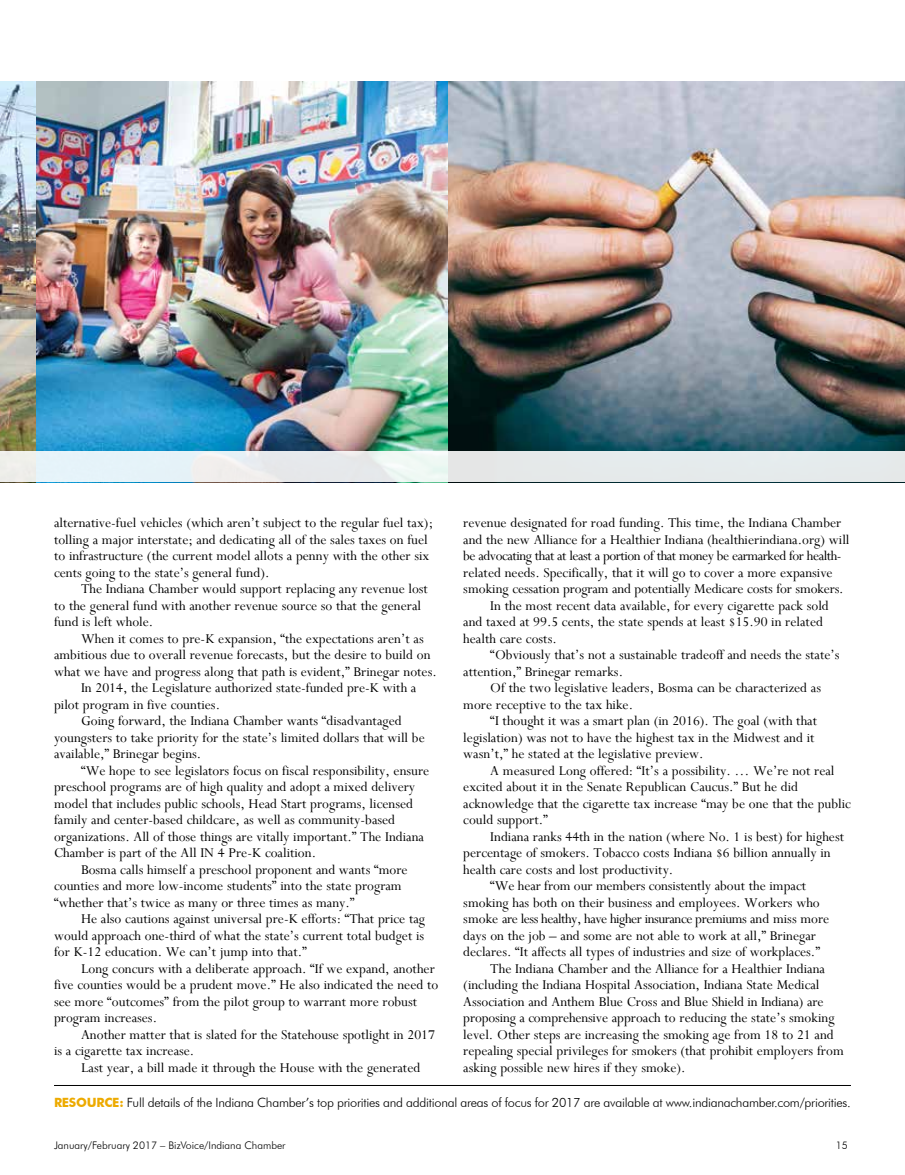
<style>
.page{position:relative;width:905px;height:1175px;background:#fff}
.page>*{position:absolute;margin:0;border:0;box-sizing:border-box;transform-origin:0 0}
.t1{font:15px/16.5px "Perpetua";color:#000}
.t2{font:15px "Perpetua";letter-spacing:-.03em;color:#000}
.t3{font:300 12.75px "Futura BT";letter-spacing:-.02em;color:#000}
.t4{font:300 10.5px "Futura BT";color:#000}
.s1{font-weight:700;color:#edaa00}
</style>
<div class="page">
<hr style="left:54px;top:1085px;width:796px;height:1px;background:#000">
<img style="left:0;top:81px;width:37px;height:370px">
<img style="left:447px;top:81px;width:457px;height:370px">
<img style="left:37px;top:81px;width:410px;height:370px">
<div style="left:0;top:451px;width:904px;height:31px;background:linear-gradient(to right,#eaf1f4,#e4e8e9)"></div>
<p class="t1" style="left:54px;top:514px;width:380px">alternative-fuel vehicles (which aren’t subject to the regular fuel tax); tolling a major interstate; and dedicating all of the sales taxes on fuel to infrastructure (the current model allots a penny with the other six cents going to the state’s general fund).</p>
<p class="t1" style="left:54px;top:580px;width:375px;text-indent:27px">The Indiana Chamber would support replacing any revenue lost to the general fund with another revenue source so that the general fund is left whole.</p>
<p class="t1" style="left:81px;top:629px;width:344px">When it comes to pre-K expansion, “the expectations aren’t as</p>
<p class="t1" style="left:54px;top:646px;width:378px">ambitious due to overall revenue forecasts, but the desire to build on</p>
<p class="t1" style="left:54px;top:662px;width:384px">what we have and progress along that path is evident,” Brinegar notes.</p>
<p class="t1" style="left:81px;top:679px;width:337px">In 2014, the Legislature authorized state-funded pre-K with a</p>
<p class="t1" style="left:54px;top:695px;width:167px">pilot program in five counties.</p>
<p class="t1" style="left:81px;top:712px;width:322px">Going forward, the Indiana Chamber wants “disadvantaged</p>
<p class="t1" style="left:54px;top:728px;width:372px">youngsters to take priority for the state’s limited dollars that will be</p>
<p class="t1" style="left:54px;top:745px;width:149px">available,” Brinegar begins.</p>
<p class="t1" style="left:81px;top:761px;width:350px">“We hope to see legislators focus on fiscal responsibility, ensure</p>
<p class="t1" style="left:54px;top:778px;width:362px">preschool programs are of high quality and adopt a mixed delivery</p>
<p class="t1" style="left:54px;top:794px;width:360px">model that includes public schools, Head Start programs, licensed</p>
<p class="t1" style="left:54px;top:811px;width:342px">family and center-based childcare, as well as community-based</p>
<p class="t1" style="left:54px;top:827px;width:371px">organizations. All of those things are vitally important.” The Indiana</p>
<p class="t1" style="left:54px;top:844px;width:263px">Chamber is part of the All IN 4 Pre-K coalition.</p>
<p class="t1" style="left:81px;top:860px;width:328px">Bosma calls himself a preschool proponent and wants “more</p>
<p class="t1" style="left:54px;top:877px;width:349px">counties and more low-income students” into the state program</p>
<p class="t1" style="left:54px;top:893px;width:302px">“whether that’s twice as many or three times as many.”</p>
<p class="t1" style="left:81px;top:910px;width:346px">He also cautions against universal pre-K efforts: “That price tag</p>
<p class="t1" style="left:54px;top:926px;width:372px">would approach one-third of what the state’s current total budget is</p>
<p class="t1" style="left:54px;top:943px;width:254px">for K-12 education. We can’t jump into that.”</p>
<p class="t1" style="left:81px;top:959px;width:355px">Long concurs with a deliberate approach. “If we expand, another</p>
<p class="t1" style="left:54px;top:976px;width:386px">five counties would be a prudent move.” He also indicated the need to</p>
<p class="t1" style="left:54px;top:992px;width:364px">see more “outcomes” from the pilot group to warrant more robust</p>
<p class="t1" style="left:54px;top:1009px;width:104px">program increases.</p>
<p class="t1" style="left:81px;top:1025px;width:355px">Another matter that is slated for the Statehouse spotlight in 2017</p>
<p class="t1" style="left:54px;top:1042px;width:142px">is a cigarette tax increase.</p>
<p class="t1" style="left:81px;top:1058px;width:341px">Last year, a bill made it through the House with the generated</p>
<p class="t1" style="left:463px;top:514px;width:379px">revenue designated for road funding. This time, the Indiana Chamber</p>
<p class="t1" style="left:463px;top:530px;width:388px">and the new Alliance for a Healthier Indiana (healthierindiana.org) will</p>
<p class="t2" style="left:463px;top:546px;width:380px">be advocating that at least a portion of that money be earmarked for health-</p>
<p class="t1" style="left:463px;top:563px;width:371px">related needs. Specifically, that it will go to cover a more expansive</p>
<p class="t1" style="left:463px;top:580px;width:382px">smoking cessation program and potentially Medicare costs for smokers.</p>
<p class="t1" style="left:490px;top:596px;width:340px">In the most recent data available, for every cigarette pack sold</p>
<p class="t1" style="left:463px;top:613px;width:361px">and taxed at 99.5 cents, the state spends at least $15.90 in related</p>
<p class="t1" style="left:463px;top:629px;width:95px">health care costs.</p>
<p class="t1" style="left:490px;top:646px;width:351px">“Obviously that’s not a sustainable tradeoff and needs the state’s</p>
<p class="t1" style="left:463px;top:662px;width:161px">attention,” Brinegar remarks.</p>
<p class="t1" style="left:490px;top:679px;width:332px">Of the two legislative leaders, Bosma can be characterized as</p>
<p class="t1" style="left:463px;top:695px;width:171px">more receptive to the tax hike.</p>
<p class="t1" style="left:490px;top:712px;width:328px">“I thought it was a smart plan (in 2016). The goal (with that</p>
<p class="t1" style="left:463px;top:728px;width:353px">legislation) was not to have the highest tax in the Midwest and it</p>
<p class="t1" style="left:463px;top:745px;width:242px">wasn’t,” he stated at the legislative preview.</p>
<p class="t1" style="left:490px;top:761px;width:346px">A measured Long offered: “It’s a possibility. … We’re not real</p>
<p class="t1" style="left:463px;top:778px;width:336px">excited about it in the Senate Republican Caucus.” But he did</p>
<p class="t1" style="left:463px;top:794px;width:389px">acknowledge that the cigarette tax increase “may be one that the public</p>
<p class="t1" style="left:463px;top:811px;width:86px">could support.”</p>
<p class="t1" style="left:490px;top:827px;width:355px">Indiana ranks 44th in the nation (where No. 1 is best) for highest</p>
<p class="t1" style="left:463px;top:844px;width:369px">percentage of smokers. Tobacco costs Indiana $6 billion annually in</p>
<p class="t1" style="left:463px;top:860px;width:211px">health care costs and lost productivity.</p>
<p class="t1" style="left:490px;top:877px;width:317px">“We hear from our members consistently about the impact</p>
<p class="t1" style="left:463px;top:893px;width:358px">smoking has both on their business and employees. Workers who</p>
<p class="t2" style="left:463px;top:909px;width:367px">smoke are less healthy, have higher insurance premiums and miss more</p>
<p class="t1" style="left:463px;top:926px;width:354px">days on the job – and some are not able to work at all,” Brinegar</p>
<p class="t1" style="left:463px;top:943px;width:358px">declares. “It affects all types of industries and size of workplaces.”</p>
<p class="t1" style="left:490px;top:959px;width:336px">The Indiana Chamber and the Alliance for a Healthier Indiana</p>
<p class="t1" style="left:463px;top:976px;width:358px">(including the Indiana Hospital Association, Indiana State Medical</p>
<p class="t1" style="left:463px;top:992px;width:361px">Association and Anthem Blue Cross and Blue Shield in Indiana) are</p>
<p class="t1" style="left:463px;top:1009px;width:373px">proposing a comprehensive approach to reducing the state’s smoking</p>
<p class="t1" style="left:463px;top:1025px;width:372px">level. Other steps are increasing the smoking age from 18 to 21 and</p>
<p class="t1" style="left:463px;top:1042px;width:382px">repealing special privileges for smokers (that prohibit employers from</p>
<p class="t1" style="left:463px;top:1058px;width:224px">asking possible new hires if they smoke).</p>
<p class="t3" style="left:54px;top:1095px;width:798px"><span class="s1">RESOURCE:</span> Full details of the Indiana Chamber’s top priorities and additional areas of focus for 2017 are available at www.indianachamber.com/priorities.</p>
<p class="t4" style="left:54px;top:1139px;width:233px">January/February 2017 – BizVoice/Indiana Chamber</p>
<p class="t4" style="left:835px;top:1139px;width:14px">15</p>
</div>
